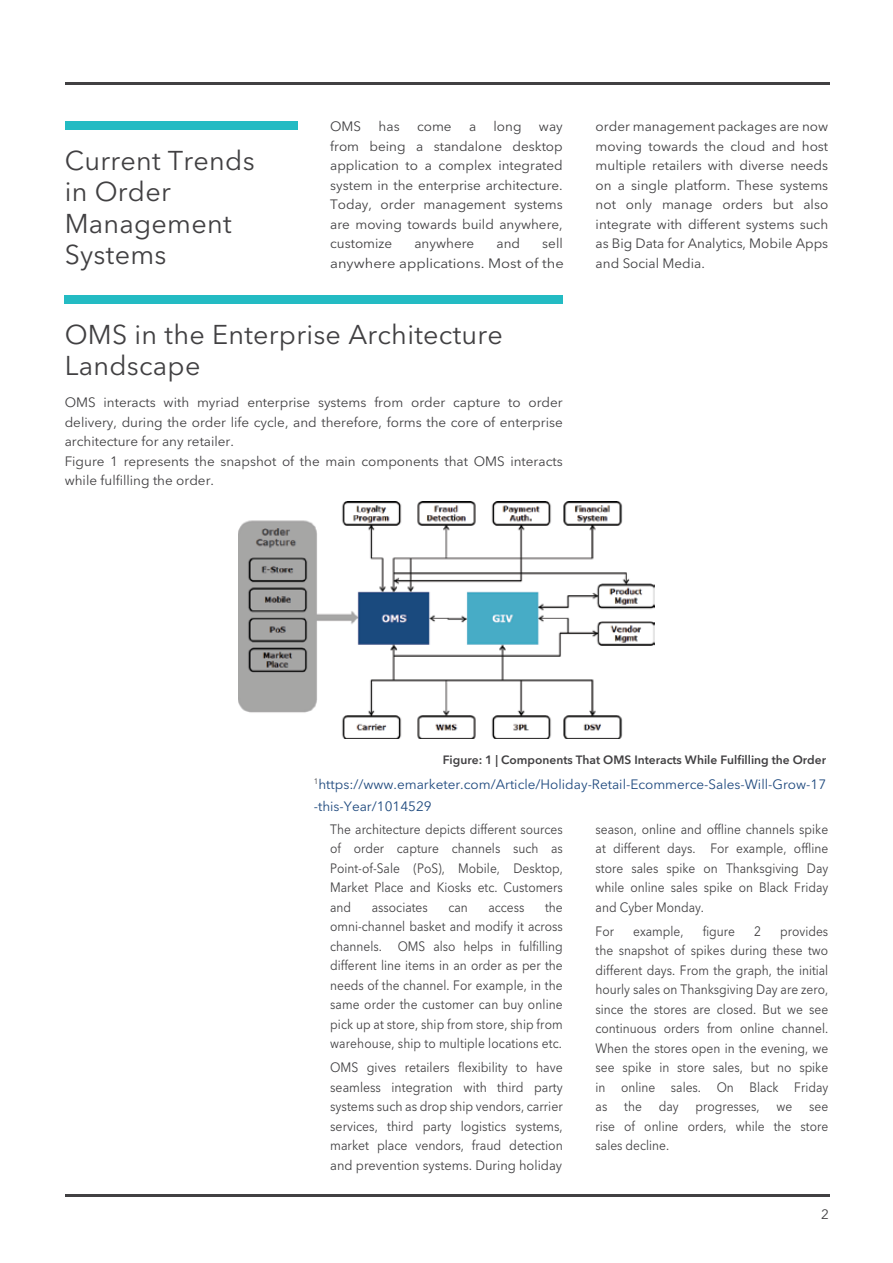
<style>
.page{position:relative;width:893px;height:1263px;background:#fff}
.page>*{position:absolute;margin:0;border:0;box-sizing:border-box;transform-origin:0 0}
.t1{font:27px/31.5px "Avenir Next LT Pro";letter-spacing:.01em;color:#414042}
.t2{font:13.5px/19.5px "Avenir Next LT Pro";color:#414042;text-align:justify;scale:.89 1}
.t3{font:13.5px/19.5px "Avenir Next LT Pro";color:#414042;text-align:justify}
.t4{font:13.5px/19.5px "Avenir Next LT Pro";color:#414042;text-align:justify;scale:.91 1}
.t5{font:13.5px/22.5px "Avenir Next LT Pro";color:#1e497e}
.t6{font:600 12px "Avenir Next LT Pro";color:#414042}
</style>
<div class="page">
<div style="left:65px;top:121px;width:232px;height:9px;background:#23bbc3"></div>
<div style="left:65px;top:295px;width:498px;height:9px;background:#23bbc3"></div>
<hr style="left:65px;top:1194px;width:764px;height:2px;background:#414042">
<hr style="left:65px;top:82px;width:764px;height:2px;background:#414042">
<img style="left:238px;top:501px;width:417px;height:237px">
<h1 class="t1" style="left:65px;top:144px;width:191px">Current Trends in Order<br>Management<br>Systems</h1>
<p class="t3" style="left:330px;top:117px;width:33px">OMS</p>
<p class="t3" style="left:379px;top:117px;width:23px">has</p>
<p class="t3" style="left:417px;top:117px;width:36px">come</p>
<p class="t3" style="left:469px;top:117px;width:9px">a</p>
<p class="t3" style="left:494px;top:117px;width:30px">long</p>
<p class="t3" style="left:330px;top:117px;width:234px;text-indent:209px">way from being a standalone desktop application to a complex integrated system in the enterprise architecture.<br>Today, order management systems are moving towards build anywhere, customize</p>
<p class="t3" style="left:330px;top:234px;width:235px;text-align:right">sell<br>anywhere applications. Most of the</p>
<p class="t3" style="left:414px;top:234px;width:61px">anywhere</p>
<p class="t3" style="left:496px;top:234px;width:25px">and</p>
<h1 class="t1" style="left:65px;top:318px;width:440px">OMS in the Enterprise Architecture<br>Landscape</h1>
<p class="t3" style="left:65px;top:392px;width:500px;text-align:left">OMS interacts with myriad enterprise systems from order capture to order delivery, during the order life cycle, and therefore, forms the core of enterprise architecture for any retailer.<br>Figure 1 represents the snapshot of the main components that OMS interacts while fulfilling the order.</p>
<p class="t3" style="left:596px;top:117px;width:234px">order management packages are now moving towards the cloud and host multiple retailers with diverse needs on a single platform. These systems not only manage orders but also integrate with different systems such as Big Data for Analytics, Mobile Apps and Social Media.</p>
<p class="t6" style="left:443px;top:753px;width:385px">Figure: 1 | Components That OMS Interacts While Fulfilling the Order</p>
<p class="t5" style="left:314px;top:773px;width:514px"><sup>1</sup>https://www.emarketer.com/Article/Holiday-Retail-Ecommerce-Sales-Will-Grow-17 -this-Year/1014529</p>
<p class="t2" style="left:330px;top:819px;width:263px">The architecture depicts different sources of order capture channels such as Point-of-Sale (PoS), Mobile, Desktop, Market Place and Kiosks etc. Customers and</p>
<p class="t2" style="left:330px;top:897px;width:263px;text-indent:215px">the omni-channel basket and modify it across channels. OMS also helps in fulfilling different line items in an order as per the needs of the channel. For example, in the same order the customer can buy online pick up at store, ship from store, ship from warehouse, ship to multiple locations etc.</p>
<p class="t4" style="left:330px;top:1058px;width:257px">OMS gives retailers flexibility to have seamless integration with third party systems such as drop ship vendors, carrier services, third party logistics systems, market place vendors, fraud detection and prevention systems. During holiday</p>
<p class="t2" style="left:372px;top:897px;width:64px">associates</p>
<p class="t2" style="left:448px;top:897px;width:23px">can</p>
<p class="t2" style="left:488px;top:897px;width:42px">access</p>
<p class="t2" style="left:596px;top:819px;width:263px">season, online and offline channels spike at different days. For example, offline store sales spike on Thanksgiving Day while online sales spike on Black Friday and Cyber Monday.</p>
<p class="t2" style="left:596px;top:921px;width:22px">For</p>
<p class="t2" style="left:633px;top:921px;width:58px">example,</p>
<p class="t2" style="left:703px;top:921px;width:38px">figure</p>
<p class="t2" style="left:754px;top:921px;width:9px">2</p>
<p class="t2" style="left:596px;top:921px;width:263px;text-indent:185px">provides the snapshot of spikes during these two different days. From the graph, the initial hourly sales on Thanksgiving Day are zero, since the stores are closed. But we see continuous orders from online channel.<br>When the stores open in the evening, we see spike in store sales, but no spike in online sales. On Black Friday as the day progresses, we see rise of online orders, while the store sales decline.</p>
<p class="t3" style="left:821px;top:1204px;width:9px">2</p>
</div>
